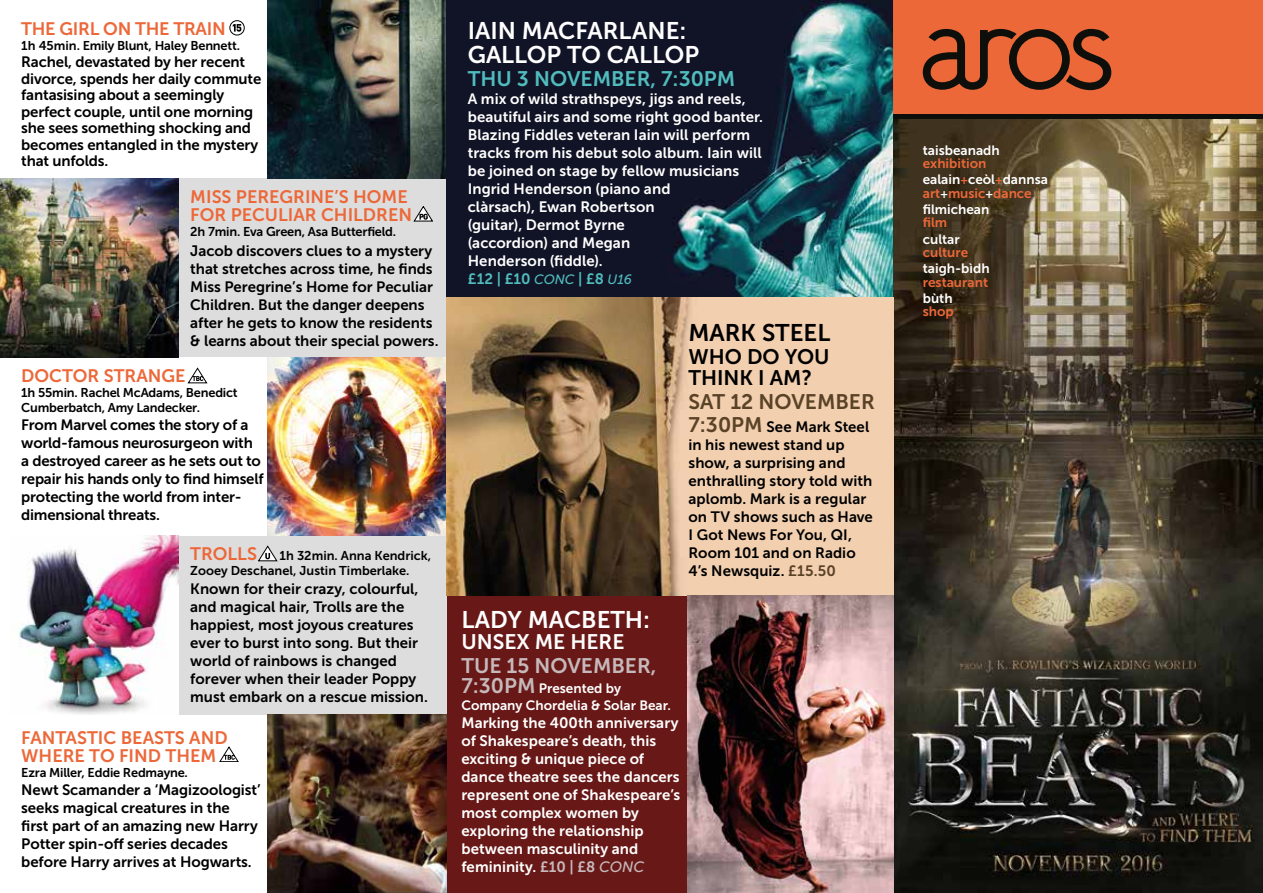
<style>
.page{position:relative;width:1263px;height:893px;background:#fff}
.page>*{position:absolute;margin:0;border:0;box-sizing:border-box;transform-origin:0 0}
.t1{font:24px/24px "Museo Sans 700";color:#fff}
.t2{font:24px "Museo Sans 700";color:#000}
.t3{font:21px "Museo Sans 700";color:#50bcbd}
.t4{font:21px/21px "Museo Sans 700";color:#000}
.t5{font:21px "Museo Sans 700";color:#c6b9bb}
.t6{font:21px "Museo Sans 700";color:#5a4227}
.t7{font:21px "Museo Sans 700";color:#fff}
.t8{font:18px/18px "Museo Sans 700";color:#ec6839}
.t9{font:15px/18px "Museo Sans 700";letter-spacing:-.005em;color:#000}
.t10{font:15px/18px "Museo Sans 700";letter-spacing:.005em;color:#fff}
.t11{font:13.5px/16.5px "Museo Sans 700";color:#fff}
.t12{font:13.5px/16.5px "Museo Sans 700";color:#ec6839}
.t13{font:12.75px/15px "Museo Sans 700";letter-spacing:-.015em;color:#000}
.s1{color:#50bcbd}
.s2{font-family:"Museo Sans 500";font-style:italic;font-size:13.5px;color:#50bcbd}
.s3{font-size:21px;color:#5a4227}
.s4{color:#5a4227}
.s5{font-size:21px;color:#c6b9bb}
.s6{color:#c6b9bb}
.s7{font-family:"Museo Sans 500";font-style:italic;color:#c6b9bb}
.s8{color:#ec6839}
.s9{font-size:12px;color:#ec6839}
.s10{font-size:12px;color:#fff}
.s11{color:#fff}
</style>
<div class="page">
<div style="left:446px;top:595px;width:447px;height:298px;background:#681917"></div>
<div style="left:893px;top:0;width:370px;height:117px;background:#ec6839"></div>
<img style="left:893px;top:119px;width:370px;height:774px">
<hr style="left:893px;top:115px;width:370px;height:4px;background:#0e0f0a">
<div style="left:0;top:179px;width:446px;height:178px;background:#dedddd"></div>
<div style="left:179px;top:536px;width:267px;height:178px;background:#dedddd"></div>
<img style="left:0;top:179px;width:179px;height:178px">
<img style="left:268px;top:357px;width:178px;height:179px">
<img style="left:18px;top:536px;width:161px;height:178px">
<img style="left:268px;top:714px;width:178px;height:179px">
<img style="left:268px;top:0;width:178px;height:179px">
<svg style="left:230px;top:21px;width:14px;height:14px"></svg>
<div style="left:230px;top:20px;width:14px;height:15px;border:1px solid #000;border-radius:50%"></div>
<svg style="left:233px;top:24px;width:8px;height:8px"></svg>
<svg style="left:414px;top:206px;width:19px;height:15px"></svg>
<svg style="left:258px;top:546px;width:19px;height:15px"></svg>
<svg style="left:188px;top:368px;width:19px;height:15px"></svg>
<svg style="left:219px;top:747px;width:20px;height:15px"></svg>
<svg style="left:923px;top:29px;width:189px;height:61px"></svg>
<div style="left:446px;top:0;width:447px;height:298px;background:#111426"></div>
<img style="left:665px;top:0;width:228px;height:298px">
<img style="left:446px;top:298px;width:447px;height:297px">
<img style="left:688px;top:595px;width:205px;height:298px">
<p class="t8" style="left:21px;top:20px;width:206px">THE GIRL ON THE TRAIN</p>
<p class="t13" style="left:21px;top:38px;width:220px">1h 45min. Emily Blunt, Haley Bennett.</p>
<p class="t9" style="left:21px;top:54px;width:242px;line-height:16.5px">Rachel, devastated by her recent divorce, spends her daily commute fantasising about a seemingly perfect couple, until one morning she sees something shocking and becomes entangled in the mystery that unfolds.</p>
<p class="t8" style="left:190px;top:188px;width:223px">MISS PEREGRINE’S HOME<br>FOR PECULIAR CHILDREN</p>
<p class="t13" style="left:190px;top:224px;width:207px">2h 7min. Eva Green, Asa Butterfield.</p>
<p class="t9" style="left:190px;top:242px;width:250px">Jacob discovers clues to a mystery that stretches across time, he finds Miss Peregrine’s Home for Peculiar Children. But the danger deepens after he gets to know the residents &amp; learns about their special powers.</p>
<p class="t8" style="left:21px;top:367px;width:166px">DOCTOR STRANGE</p>
<p class="t13" style="left:21px;top:385px;width:218px">1h 55min. Rachel McAdams, Benedict<br>Cumberbatch, Amy Landecker.</p>
<p class="t9" style="left:21px;top:416px;width:244px">From Marvel comes the story of a world-famous neurosurgeon with a destroyed career as he sets out to repair his hands only to find himself protecting the world from inter&shy;dimensional threats.</p>
<p class="t8" style="left:190px;top:545px;width:68px">TROLLS</p>
<p class="t13" style="left:190px;top:548px;width:242px;text-indent:89px">1h 32min. Anna Kendrick,<br>Zooey Deschanel, Justin Timberlake.</p>
<p class="t9" style="left:190px;top:580px;width:239px">Known for their crazy, colourful, and magical hair, Trolls are the happiest, most joyous creatures ever to burst into song. But their world of rainbows is changed forever when their leader Poppy must embark on a rescue mission.</p>
<p class="t8" style="left:21px;top:728px;width:208px">FANTASTIC BEASTS AND<br>WHERE TO FIND THEM</p>
<p class="t13" style="left:21px;top:765px;width:168px">Ezra Miller, Eddie Redmayne.</p>
<p class="t9" style="left:21px;top:780px;width:241px">Newt Scamander a ‘Magizoologist’ seeks magical creatures in the first part of an amazing new Harry<br>Potter spin-off series decades before Harry arrives at Hogwarts.</p>
<h1 class="t1" style="left:468px;top:19px;width:233px">IAIN MACFARLANE:<br>GALLOP TO CALLOP</h1>
<h2 class="t3" style="left:468px;top:67px;width:269px">THU 3 NOVEMBER, 7:30PM</h2>
<p class="t10" style="left:468px;top:90px;width:297px">A mix of wild strathspeys, jigs and reels, beautiful airs and some right good banter.<br>Blazing Fiddles veteran Iain will perform tracks from his debut solo album. Iain will be joined on stage by fellow musicians<br>Ingrid Henderson (piano and<br>clàrsach), Ewan Robertson<br>(guitar), Dermot Byrne<br>(accordion) and Megan<br>Henderson (fiddle).<br><span class="s1">£12 | £10</span> <span class="s2">CONC</span> <span class="s1">| £8</span> <span class="s2">U16</span></p>
<h1 class="t2" style="left:688px;top:320px;width:143px">MARK STEEL</h1>
<h2 class="t4" style="left:688px;top:346px;width:143px">WHO DO YOU<br>THINK I AM?</h2>
<h2 class="t6" style="left:688px;top:390px;width:188px">SAT 12 NOVEMBER</h2>
<p class="t9" style="left:688px;top:418px;width:186px"><span class="s3">7:30PM</span> See Mark Steel in his newest stand up show, a surprising and enthralling story told with aplomb. Mark is a regular on TV shows such as Have<br>I Got News For You, QI,<br>Room 101 and on Radio<br>4’s Newsquiz. <span class="s4">£15.50</span></p>
<h1 class="t1" style="left:461px;top:608px;width:190px">LADY MACBETH:</h1>
<h2 class="t7" style="left:461px;top:630px;width:165px">UNSEX ME HERE</h2>
<h2 class="t5" style="left:461px;top:654px;width:197px">TUE 15 NOVEMBER,</h2>
<p class="t11" style="left:461px;top:680px;width:211px"><span class="s5">7:30PM</span> Presented by<br>Company Chordelia &amp; Solar Bear.</p>
<p class="t10" style="left:461px;top:714px;width:220px">Marking the 400th anniversary of Shakespeare’s death, this exciting &amp; unique piece of dance theatre sees the dancers represent one of Shakespeare’s most complex women by exploring the relationship between masculinity and femininity. <span class="s6">£10 | £8</span> <span class="s7">CONC</span></p>
<p class="t11" style="left:923px;top:142px;width:78px">taisbeanadh</p>
<p class="t11" style="left:923px;top:155px;width:127px"><span class="s8">exhibition </span>ealain<span class="s9">+</span>ceòl<span class="s9">+</span>dannsa</p>
<p class="t12" style="left:923px;top:185px;width:110px">art<span class="s10">+</span>music<span class="s10">+</span>dance <span class="s11">filmichean</span></p>
<p class="t12" style="left:923px;top:214px;width:26px">film</p>
<p class="t11" style="left:923px;top:231px;width:38px">cultar</p>
<p class="t12" style="left:923px;top:244px;width:47px">culture</p>
<p class="t11" style="left:923px;top:261px;width:68px">taigh-bìdh</p>
<p class="t12" style="left:923px;top:274px;width:67px">restaurant</p>
<p class="t11" style="left:923px;top:290px;width:31px">bùth</p>
<p class="t12" style="left:923px;top:303px;width:33px">shop</p>
</div>
